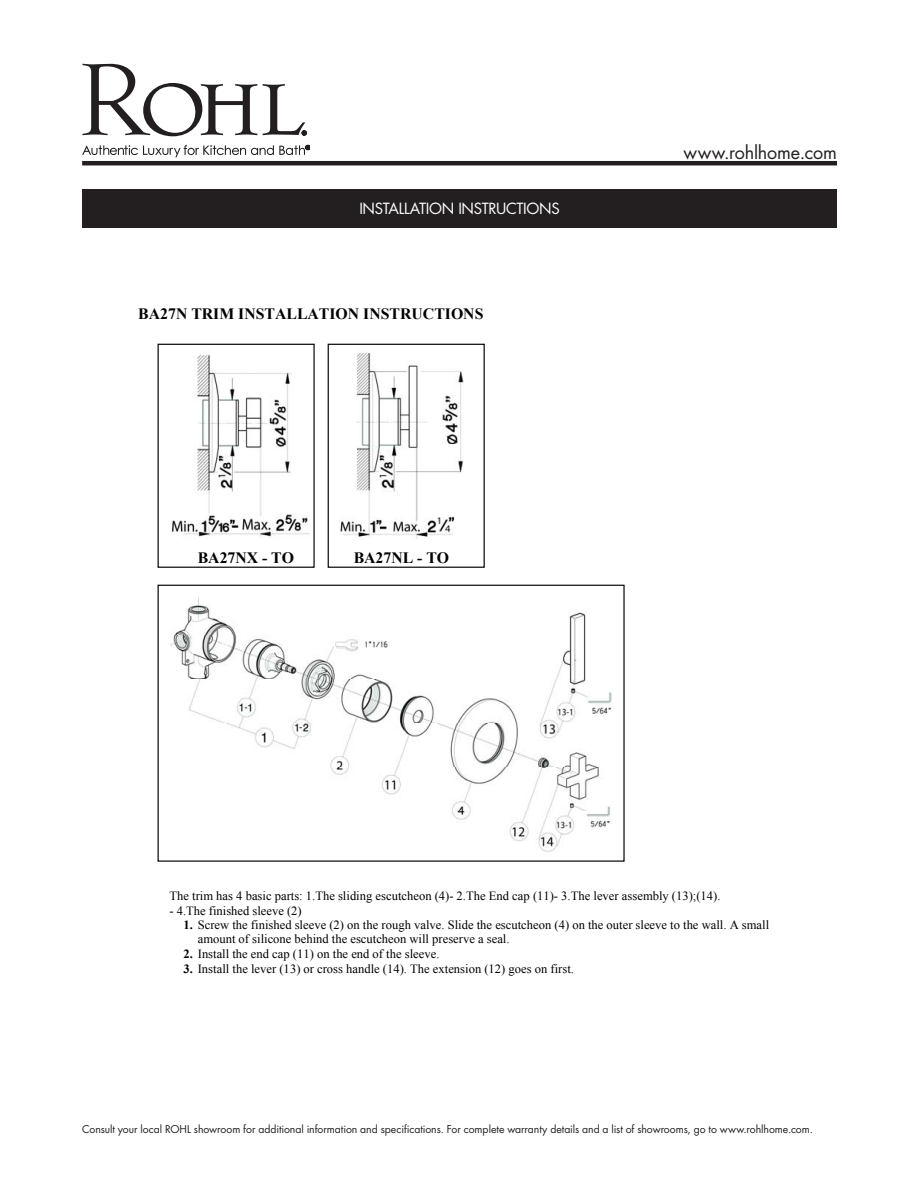
<style>
.page{position:relative;width:918px;height:1188px;background:#fff}
.page>*{position:absolute;margin:0;border:0;box-sizing:border-box;transform-origin:0 0}
.t1{font:18px "Futura";letter-spacing:-.005em;color:#231f20}
.t2{font:700 15.75px "Times New Roman";color:#000}
.Product_Title_Bar{font:15px "Futura";letter-spacing:-.02em;color:#fff}
.t3{font:12.6px/14.4px "Times New Roman";color:#000}
.t4{font:10.5px "Futura";letter-spacing:-.005em;color:#231f20}
.s1{font-weight:700}
</style>
<div class="page">
<svg style="left:82px;top:64px;width:175px;height:72px"></svg>
<svg style="left:263px;top:84px;width:44px;height:51px"></svg>
<svg style="left:82px;top:145px;width:228px;height:12px"></svg>
<hr style="left:82px;top:161px;width:755px;height:4px;background:#231f20">
<div style="left:82px;top:189px;width:755px;height:38px;background:#231f20"></div>
<div style="left:158px;top:344px;width:157px;height:224px;border:1px solid #000"></div>
<img style="left:171px;top:354px;width:139px;height:183px">
<div style="left:158px;top:585px;width:467px;height:277px;border:1px solid #000"></div>
<img style="left:170px;top:597px;width:442px;height:255px">
<div style="left:328px;top:344px;width:157px;height:224px;border:1px solid #000"></div>
<img style="left:340px;top:352px;width:123px;height:186px">
<p class="Product_Title_Bar" style="left:359px;top:198px;width:202px">INSTALLATION INSTRUCTIONS</p>
<p class="t2" style="left:138px;top:303px;width:347px">BA27N TRIM INSTALLATION INSTRUCTIONS</p>
<p class="t2" style="left:198px;top:547px;width:98px">BA27NX - TO</p>
<p class="t2" style="left:354px;top:547px;width:97px">BA27NL - TO</p>
<p class="t1" style="left:683px;top:140px;width:155px">www.rohlhome.com</p>
<p class="t3" style="left:169px;top:888px;width:553px">The trim has 4 basic parts: 1.The sliding escutcheon (4)- 2.The End cap (11)- 3.The lever assembly (13);(14).</p>
<p class="t3" style="left:169px;top:903px;width:134px">- 4.The finished sleeve (2)</p>
<p class="t3" style="left:198px;top:917px;width:573px;text-indent:-14px"><span class="s1">1.</span> Screw the finished sleeve (2) on the rough valve. Slide the escutcheon (4) on the outer sleeve to the wall. A small amount of silicone behind the escutcheon will preserve a seal.</p>
<p class="t3" style="left:184px;top:946px;width:257px"><span class="s1">2.</span> Install the end cap (11) on the end of the sleeve.</p>
<p class="t3" style="left:184px;top:961px;width:392px"><span class="s1">3.</span> Install the lever (13) or cross handle (14). The extension (12) goes on first.</p>
<p class="t4" style="left:82px;top:1121px;width:732px">Consult your local ROHL showroom for additional information and specifications. For complete warranty details and a list of showrooms, go to www.rohlhome.com.</p>
</div>
